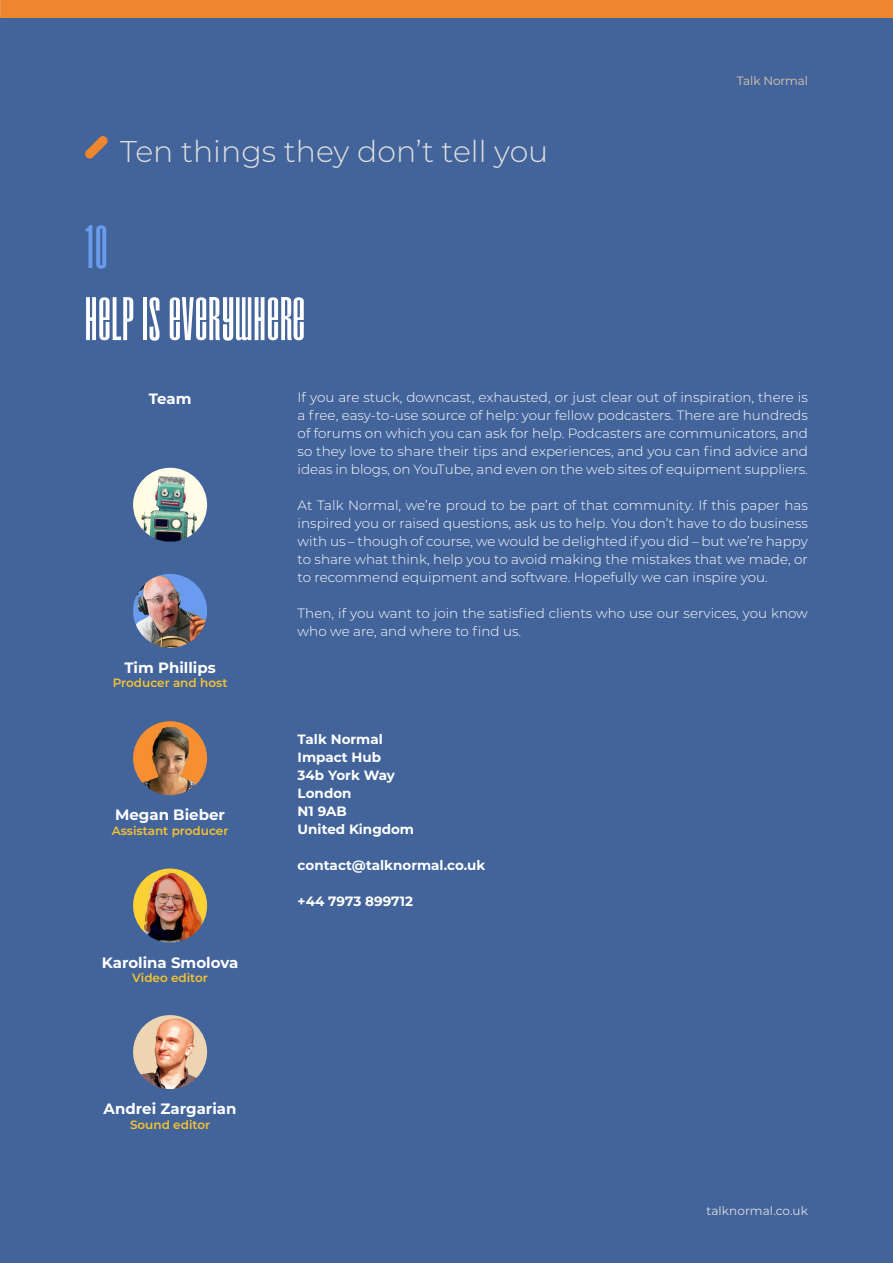
<style>
.page{position:relative;width:893px;height:1263px;background:#42649b}
.page>*{position:absolute;margin:0;border:0;box-sizing:border-box;transform-origin:0 0}
.t1{font:60px "Droid";color:#fff}
.t2{font:60px "Droid";color:#6a9cee}
.t3{font:300 30px "Montserrat";color:#e0e0e0}
.t4{font:700 15px "Montserrat";color:#fff}
.t5{font:300 13.5px/18px "Montserrat";color:#fff;text-align:justify}
.t6{font:700 13.5px "Montserrat";color:#fff}
.t7{font:600 12px "Montserrat";color:#f6c331}
.t8{font:12px "Montserrat";letter-spacing:.01em;color:#e0e0e0}
.t9{font:12px "Montserrat";letter-spacing:-.01em;color:#ddc7a8}
</style>
<div class="page">
<div style="left:0;top:0;width:893px;height:17px;background:#ee862f"></div>
<svg style="left:85px;top:136px;width:23px;height:23px"></svg>
<img style="left:133px;top:468px;width:74px;height:73px">
<img style="left:133px;top:574px;width:74px;height:74px;border-radius:37px">
<img style="left:133px;top:721px;width:74px;height:74px;border-radius:37px">
<img style="left:133px;top:868px;width:74px;height:74px;border-radius:37px">
<img style="left:133px;top:1015px;width:74px;height:74px;border-radius:37px">
<p class="t3" style="left:120px;top:131px;width:430px">Ten things they don’t tell you</p>
<p class="t2" style="left:85px;top:220px;width:25px">10</p>
<p class="t1" style="left:85px;top:292px;width:222px">HELP IS EVERYWHERE</p>
<p class="t9" style="left:737px;top:72px;width:73px">Talk Normal</p>
<p class="t4" style="left:149px;top:387px;width:44px">Team</p>
<p class="t4" style="left:124px;top:657px;width:93px">Tim Phillips</p>
<p class="t7" style="left:113px;top:675px;width:116px">Producer and host</p>
<p class="t4" style="left:115px;top:804px;width:111px">Megan Bieber</p>
<p class="t7" style="left:112px;top:822px;width:118px">Assistant producer</p>
<p class="t4" style="left:102px;top:951px;width:138px">Karolina Smolova</p>
<p class="t7" style="left:132px;top:969px;width:77px">Video editor</p>
<p class="t4" style="left:104px;top:1098px;width:134px">Andrei Zargarian</p>
<p class="t7" style="left:130px;top:1116px;width:82px">Sound editor</p>
<p class="t5" style="left:298px;top:388px;width:512px">If you are stuck, downcast, exhausted, or just clear out of inspiration, there is a free, easy-to-use source of help: your fellow podcasters. There are hundreds of forums on which you can ask for help. Podcasters are communicators, and so they love to share their tips and experiences, and you can find advice and ideas in blogs, on YouTube, and even on the web sites of equipment suppliers.</p>
<p class="t5" style="left:298px;top:496px;width:512px">At Talk Normal, we’re proud to be part of that community. If this paper has inspired you or raised questions, ask us to help. You don’t have to do business with us – though of course, we would be delighted if you did – but we’re happy to share what think, help you to avoid making the mistakes that we made, or to recommend equipment and software. Hopefully we can inspire you.</p>
<p class="t5" style="left:298px;top:604px;width:512px">Then, if you want to join the satisfied clients who use our services, you know who we are, and where to find us.</p>
<p class="t6" style="left:298px;top:730px;width:87px">Talk Normal</p>
<p class="t6" style="left:298px;top:748px;width:85px">Impact Hub</p>
<p class="t6" style="left:298px;top:766px;width:99px">34b York Way</p>
<p class="t6" style="left:298px;top:784px;width:55px">London</p>
<p class="t6" style="left:298px;top:802px;width:51px">N1 9AB</p>
<p class="t6" style="left:298px;top:820px;width:118px">United Kingdom</p>
<p class="t6" style="left:298px;top:856px;width:189px">contact@talknormal.co.uk</p>
<p class="t6" style="left:298px;top:892px;width:117px">+44 7973 899712</p>
<p class="t8" style="left:706px;top:1202px;width:103px">talknormal.co.uk</p>
</div>
